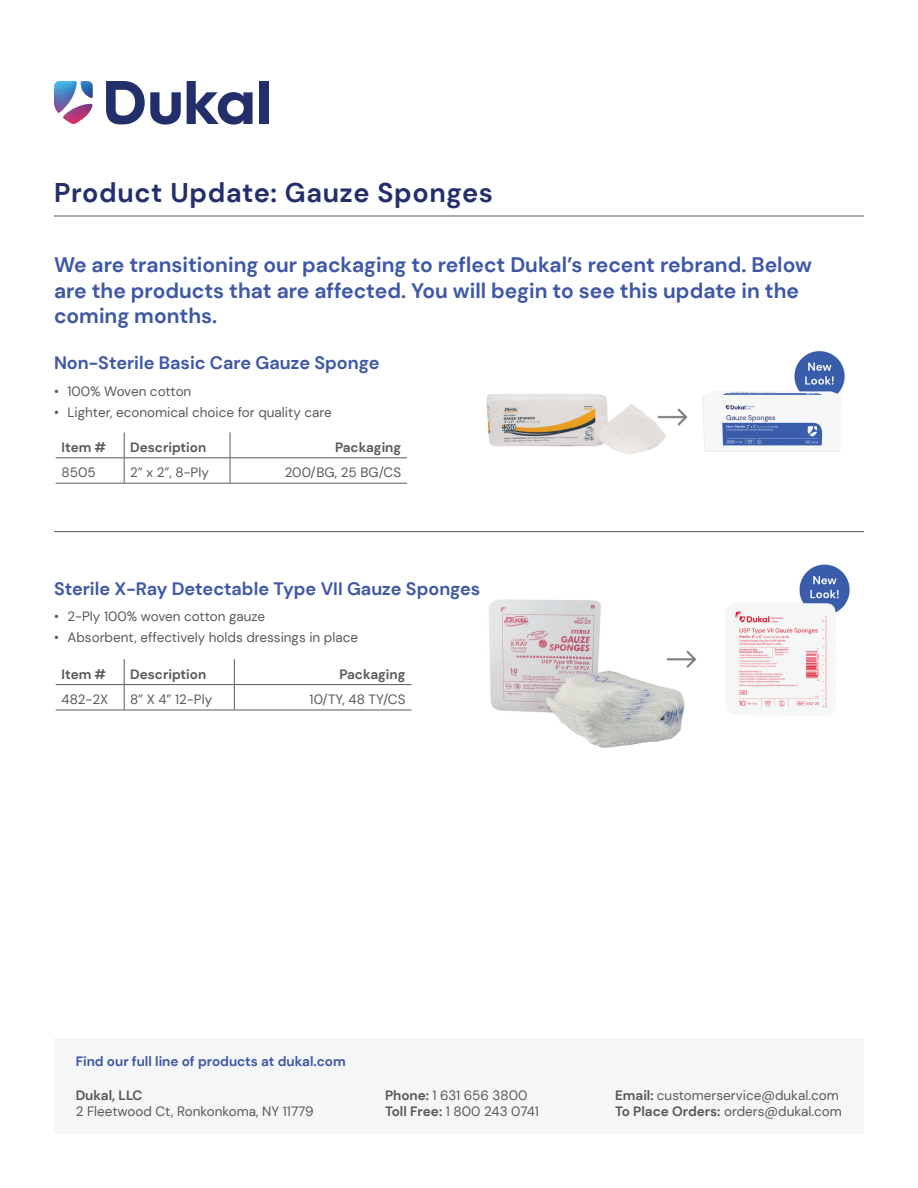
<style>
.page{position:relative;width:918px;height:1188px;background:#fff}
.page>*{position:absolute;margin:0;border:0;box-sizing:border-box;transform-origin:0 0}
.DM_Sans_Bold{font:700 27px "DM Sans";letter-spacing:.025em;color:#232f6a}
.t1{font:700 21px/25.2px "DM Sans";color:#3e57a6}
.t2{font:700 18px "DM Sans";color:#3e57a6}
.t3{font:13.5px/16.2px "DM Sans";color:#58595b}
.t4{font:700 13.5px "DM Sans";color:#58595b}
.t5{font:700 13.5px "DM Sans";color:#3e57a6}
.s1{font-weight:700}
</style>
<div class="page">
<svg style="left:54px;top:81px;width:39px;height:43px"></svg>
<div style="left:259px;top:81px;width:9px;height:43px;background:#232f6a"></div>
<svg style="left:187px;top:81px;width:66px;height:44px"></svg>
<svg style="left:106px;top:81px;width:75px;height:44px"></svg>
<hr style="left:54px;top:216px;width:810px;height:1px;background:#58595b">
<div style="left:54px;top:1039px;width:810px;height:95px;background:#f4f6f7"></div>
<hr style="left:56px;top:457px;width:68px;height:1px;background:#58595b">
<hr style="left:124px;top:457px;width:106px;height:1px;background:#58595b">
<svg style="left:124px;top:432px;width:1px;height:51px"></svg>
<hr style="left:230px;top:457px;width:177px;height:1px;background:#58595b">
<svg style="left:230px;top:432px;width:1px;height:51px"></svg>
<hr style="left:56px;top:483px;width:68px;height:1px;background:#58595b">
<hr style="left:124px;top:483px;width:106px;height:1px;background:#58595b">
<hr style="left:230px;top:483px;width:177px;height:1px;background:#58595b">
<hr style="left:54px;top:531px;width:810px;height:1px;background:#58595b">
<img style="left:486px;top:351px;width:359px;height:104px">
<hr style="left:56px;top:684px;width:68px;height:1px;background:#58595b">
<hr style="left:124px;top:684px;width:110px;height:1px;background:#58595b">
<svg style="left:124px;top:659px;width:1px;height:51px"></svg>
<hr style="left:234px;top:684px;width:177px;height:1px;background:#58595b">
<svg style="left:234px;top:659px;width:1px;height:51px"></svg>
<hr style="left:56px;top:710px;width:68px;height:1px;background:#58595b">
<hr style="left:124px;top:710px;width:110px;height:1px;background:#58595b">
<hr style="left:234px;top:710px;width:177px;height:1px;background:#58595b">
<img style="left:489px;top:564px;width:361px;height:184px">
<p class="DM_Sans_Bold" style="left:54px;top:176px;width:441px">Product Update: Gauze Sponges</p>
<p class="t1" style="left:54px;top:252px;width:759px">We are transitioning our packaging to reflect Dukal’s recent rebrand. Below are the products that are affected. You will begin to see this update in the coming months.</p>
<p class="t2" style="left:54px;top:351px;width:327px">Non-Sterile Basic Care Gauze Sponge</p>
<p class="t3" style="left:54px;top:383px;width:139px">• 100% Woven cotton</p>
<p class="t3" style="left:54px;top:404px;width:279px">• Lighter, economical choice for quality care</p>
<p class="t4" style="left:62px;top:439px;width:46px">Item #</p>
<p class="t4" style="left:130px;top:439px;width:78px">Description</p>
<p class="t4" style="left:335px;top:439px;width:68px">Packaging</p>
<p class="t3" style="left:62px;top:464px;width:36px">8505</p>
<p class="t3" style="left:130px;top:464px;width:80px">2” x 2”, 8-Ply</p>
<p class="t3" style="left:285px;top:464px;width:118px">200/BG, 25 BG/CS</p>
<p class="t2" style="left:54px;top:577px;width:428px">Sterile X-Ray Detectable Type VII Gauze Sponges</p>
<p class="t3" style="left:54px;top:609px;width:213px">• 2-Ply 100% woven cotton gauze</p>
<p class="t3" style="left:54px;top:630px;width:306px">• Absorbent, effectively holds dressings in place</p>
<p class="t4" style="left:62px;top:665px;width:46px">Item #</p>
<p class="t4" style="left:130px;top:665px;width:78px">Description</p>
<p class="t4" style="left:339px;top:665px;width:68px">Packaging</p>
<p class="t3" style="left:62px;top:691px;width:48px">482-2X</p>
<p class="t3" style="left:130px;top:691px;width:84px">8” X 4” 12-Ply</p>
<p class="t3" style="left:310px;top:691px;width:97px">10/TY, 48 TY/CS</p>
<p class="t5" style="left:76px;top:1053px;width:272px">Find our full line of products at dukal.com</p>
<p class="t4" style="left:76px;top:1087px;width:68px">Dukal, LLC</p>
<p class="t3" style="left:76px;top:1103px;width:239px">2 Fleetwood Ct, Ronkonkoma, NY 11779</p>
<p class="t3" style="left:385px;top:1087px;width:155px"><span class="s1">Phone:</span> 1 631 656 3800<br><span class="s1">Toll Free:</span> 1 800 243 0741</p>
<p class="t3" style="left:615px;top:1087px;width:228px"><span class="s1">Email:</span> customerservice@dukal.com<br><span class="s1">To Place Orders:</span> orders@dukal.com</p>
</div>
